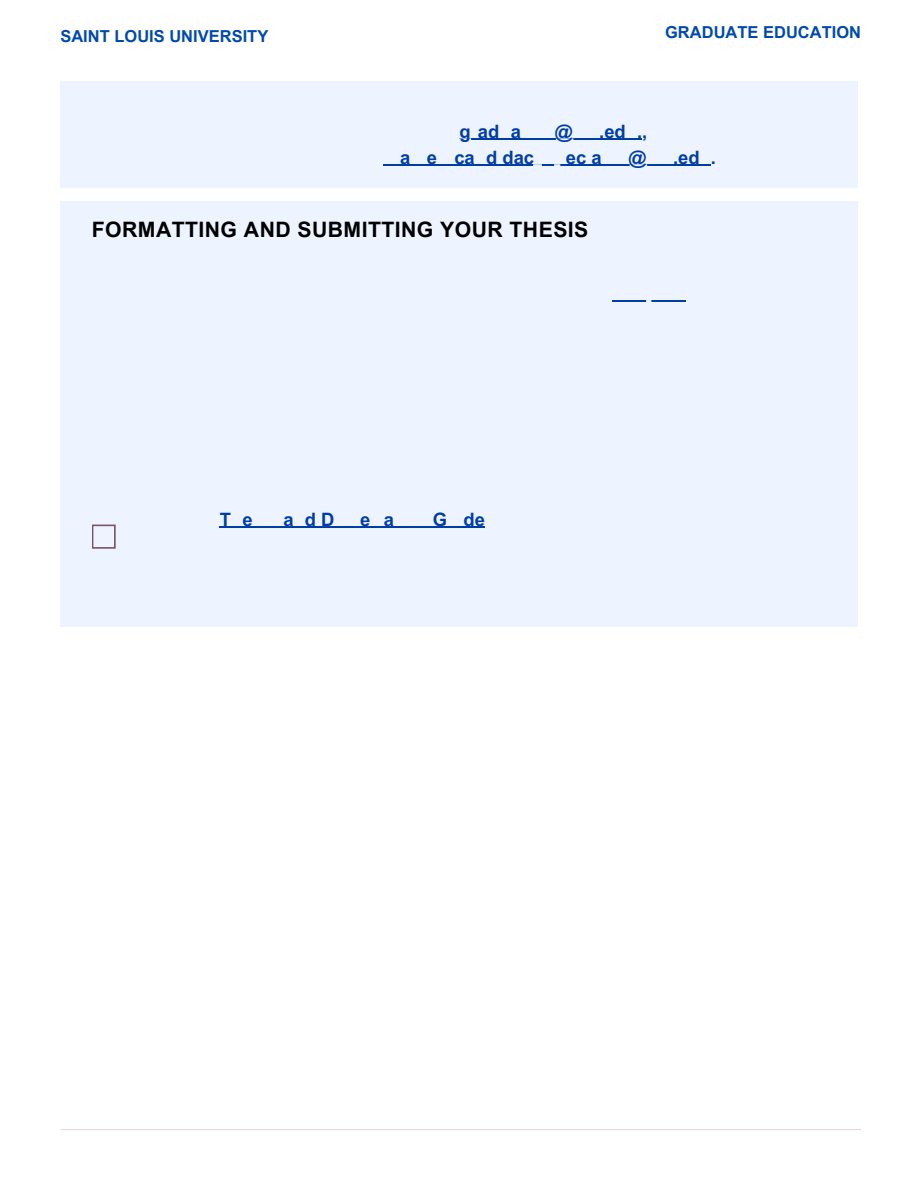
<style>
.page{position:relative;width:918px;height:1188px;background:#fff}
.page>*{position:absolute;margin:0;border:0;box-sizing:border-box;transform-origin:0 0}
.t1{font:700 21.3px "Arial MT Pro";letter-spacing:.02em;color:#000}
.t2{font:700 18.45px "Arial MT Pro";color:#003da5}
.t3{font:700 16.5px "Arial MT Pro";color:#004aad}
</style>
<div class="page">
<div style="left:60px;top:81px;width:798px;height:107px;background:#edf4ff"></div>
<hr style="left:460px;top:139px;width:182px;height:1px;background:#003da5">
<hr style="left:384px;top:165px;width:327px;height:1px;background:#003da5">
<div style="left:60px;top:201px;width:798px;height:426px;background:#edf4ff"></div>
<hr style="left:612px;top:301px;width:74px;height:1px;background:#003da5">
<hr style="left:220px;top:527px;width:265px;height:1px;background:#003da5">
<svg style="left:92px;top:525px;width:24px;height:24px"></svg>
<hr style="left:61px;top:1129px;width:800px;height:1px;background:#e9dbdb">
<h1 class="t3" style="left:60px;top:30px;width:209px">SAINT LOUIS UNIVERSITY</h1>
<h2 class="t3" style="left:665px;top:26px;width:198px">GRADUATE EDUCATION</h2>
<h3 class="t2" style="left:460px;top:124px;width:63px">gad a</h3>
<h3 class="t2" style="left:555px;top:124px;width:19px">@</h3>
<h3 class="t2" style="left:599px;top:124px;width:50px">.ed .,</h3>
<p class="t2" style="left:400px;top:150px;width:136px">a e ca ddac</p>
<p class="t2" style="left:566px;top:150px;width:37px">ec a</p>
<p class="t2" style="left:628px;top:150px;width:19px">@</p>
<p class="t2" style="left:673px;top:150px;width:45px">.ed .</p>
<p class="t1" style="left:92px;top:222px;width:498px">FORMATTING AND SUBMITTING YOUR THESIS</p>
<p class="t2" style="left:220px;top:512px;width:34px">T e</p>
<p class="t2" style="left:283px;top:512px;width:53px">a dD</p>
<p class="t2" style="left:360px;top:512px;width:35px">e a</p>
<p class="t2" style="left:433px;top:512px;width:54px">G de</p>
</div>
